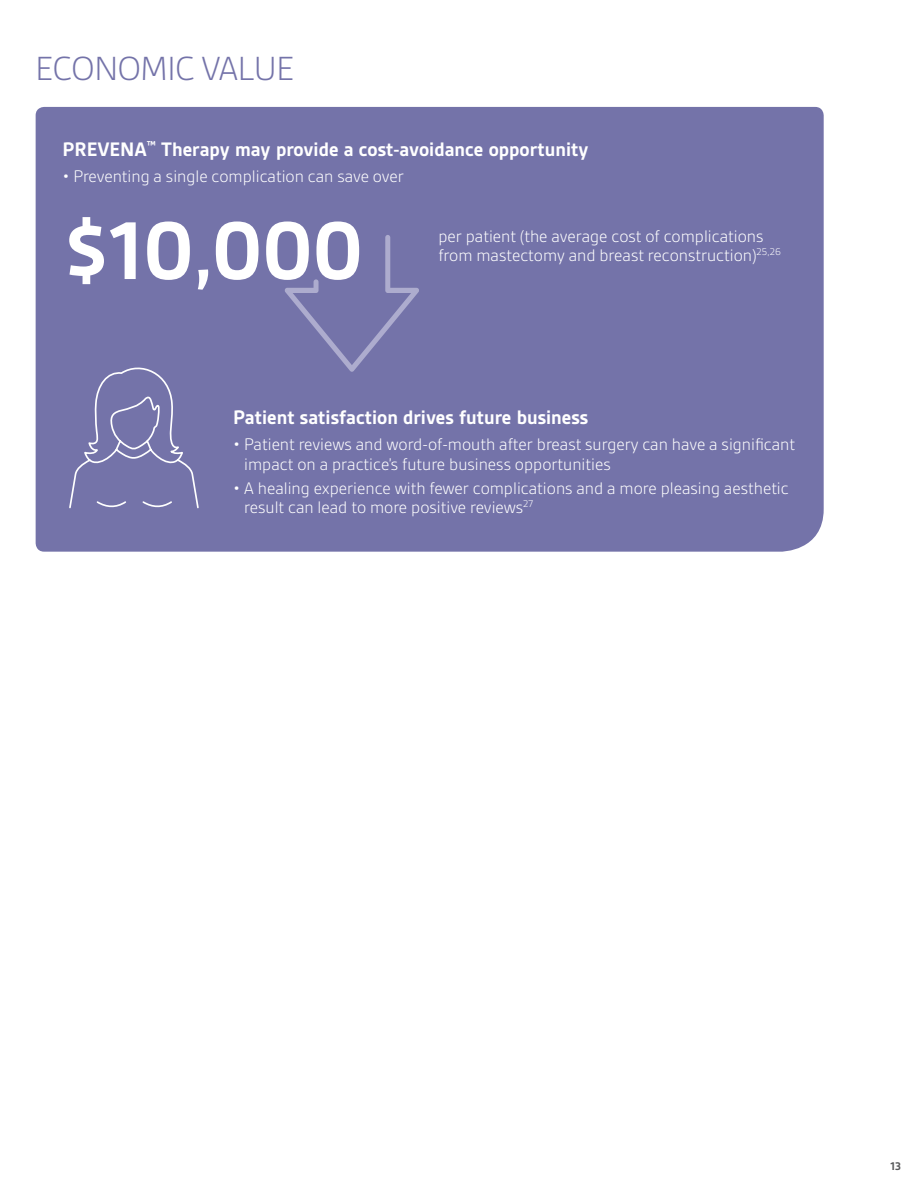
<style>
.page{position:relative;width:918px;height:1188px;background:#fff}
.page>*{position:absolute;margin:0;border:0;box-sizing:border-box;transform-origin:0 0}
.t1{font:700 88.05px "Gesta";color:#fff}
.t2{font:300 36px "Gesta";letter-spacing:-.01em;color:#7473a9}
.t3{font:700 21px "Gesta";color:#fff}
.t4{font:300 18px/19.5px "Gesta";color:#fff}
.t5{font:700 12px "Gesta";color:#58595b}
</style>
<div class="page">
<div style="left:36px;top:107px;width:788px;height:445px;background:#7473a9"></div>
<svg style="left:285px;top:235px;width:134px;height:137px;background:#7978ac"></svg>
<svg style="left:68px;top:361px;width:132px;height:148px;background:#7c7bae"></svg>
<h2 class="t2" style="left:36px;top:48px;width:260px">ECONOMIC VALUE</h2>
<p class="t3" style="left:63px;top:137px;width:527px">PREVENA<sup>™</sup> Therapy may provide a cost-avoidance opportunity</p>
<p class="t4" style="left:63px;top:166px;width:343px">• Preventing a single complication can save over</p>
<h1 class="t1" style="left:63px;top:201px;width:302px">$10,000</h1>
<p class="t4" style="left:438px;top:226px;width:344px">per patient (the average cost of complications from mastectomy and breast reconstruction)<sup>25,26</sup></p>
<p class="t3" style="left:233px;top:406px;width:357px">Patient satisfaction drives future business</p>
<p class="t4" style="left:244px;top:435px;width:552px;text-indent:-11px">• Patient reviews and word-of-mouth after breast surgery can have a significant impact on a practice’s future business opportunities</p>
<p class="t4" style="left:244px;top:478px;width:546px;text-indent:-11px">• A healing experience with fewer complications and a more pleasing aesthetic result can lead to more positive reviews<sup>27</sup></p>
<p class="t5" style="left:891px;top:1159px;width:12px">13</p>
</div>
